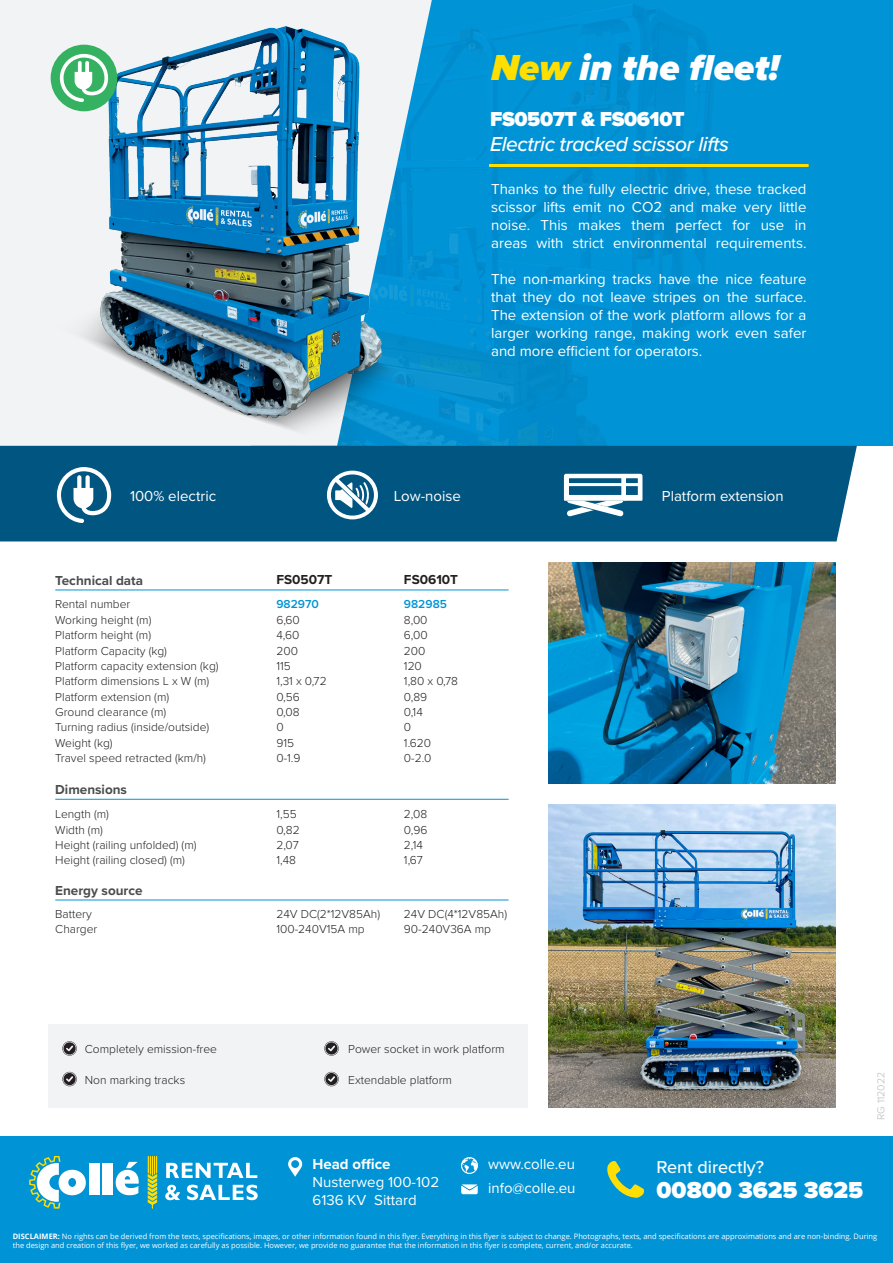
<style>
.page{position:relative;width:893px;height:1263px;background:#fff}
.page>*{position:absolute;margin:0;border:0;box-sizing:border-box;transform-origin:0 0}
.t1{font:italic 900 37.5px "Proxima Nova";color:#fff}
.t2{font:900 24px "Proxima Nova";color:#fff}
.t3{font:italic 500 21px "Proxima Nova";letter-spacing:-.02em;color:#fff}
.t4{font:900 21px "Proxima Nova";letter-spacing:-.02em;color:#fff}
.t5{font:500 18px "Proxima Nova";color:#fff}
.t6{font:15px/18px "Proxima Nova";color:#fff;text-align:justify}
.t7{font:700 15px "Proxima Nova";color:#fff}
.t8{font:700 13.5px "Proxima Nova";color:#4b4c4d}
.t9{font:700 13.5px "Proxima Nova";color:#231f20}
.t10{font:300 12px "Proxima Nova";color:#231f20}
.t11{font:600 12px "Proxima Nova";color:#0093d6}
.t12{font:300 10.5px "Proxima Nova";color:#b8b9bc}
.t13{font:7.5px/9px "Open Sans";color:#fff}
.s1{color:#ffdf01}
.s2{font-weight:700}
</style>
<div class="page">
<img style="left:549px;top:563px;width:287px;height:220px">
<img style="left:549px;top:805px;width:287px;height:302px">
<div style="left:251px;top:0;width:642px;height:446px;background:#0093d6"></div>
<div style="left:0;top:0;width:432px;height:446px;background:#f2f3f4"></div>
<div style="left:0;top:1136px;width:893px;height:127px;background:#0093d6"></div>
<hr style="left:489px;top:164px;width:320px;height:3px;background:#ffdf01">
<svg style="left:288px;top:1157px;width:14px;height:20px"></svg>
<svg style="left:461px;top:1184px;width:17px;height:10px"></svg>
<svg style="left:461px;top:1157px;width:17px;height:17px"></svg>
<img style="left:24px;top:0;width:506px;height:441px">
<div style="left:51px;top:45px;width:66px;height:66px;background:#35b162;border-radius:50%"></div>
<svg style="left:59px;top:53px;width:49px;height:49px"></svg>
<svg style="left:166px;top:1163px;width:91px;height:15px"></svg>
<svg style="left:165px;top:1185px;width:15px;height:15px"></svg>
<svg style="left:187px;top:1184px;width:71px;height:16px"></svg>
<svg style="left:116px;top:1162px;width:23px;height:33px"></svg>
<svg style="left:29px;top:1156px;width:57px;height:52px"></svg>
<div style="left:89px;top:1163px;width:10px;height:32px;background:#fff"></div>
<div style="left:102px;top:1163px;width:11px;height:32px;background:#fff"></div>
<svg style="left:148px;top:1156px;width:9px;height:52px"></svg>
<div style="left:0;top:446px;width:857px;height:95px;background:#005681"></div>
<svg style="left:56px;top:466px;width:55px;height:57px"></svg>
<svg style="left:564px;top:474px;width:78px;height:43px"></svg>
<svg style="left:327px;top:471px;width:51px;height:48px"></svg>
<svg style="left:607px;top:1161px;width:37px;height:37px"></svg>
<hr style="left:55px;top:590px;width:454px;height:1px;background:#0093d6">
<hr style="left:55px;top:799px;width:454px;height:1px;background:#0093d6">
<hr style="left:55px;top:900px;width:454px;height:1px;background:#0093d6">
<div style="left:48px;top:1024px;width:480px;height:83px;background:#f2f3f4"></div>
<svg style="left:62px;top:1041px;width:15px;height:15px"></svg>
<svg style="left:62px;top:1072px;width:15px;height:14px"></svg>
<svg style="left:324px;top:1041px;width:15px;height:15px"></svg>
<svg style="left:324px;top:1072px;width:15px;height:14px"></svg>
<p class="t1" style="left:491px;top:45px;width:290px"><span class="s1">New</span> in the fleet!</p>
<p class="t4" style="left:490px;top:107px;width:196px">FS0507T &amp; FS0610T</p>
<p class="t3" style="left:490px;top:128px;width:240px">Electric tracked scissor lifts</p>
<p class="t6" style="left:491px;top:180px;width:317px">Thanks to the fully electric drive, these tracked scissor lifts emit no CO2 and make very little noise. This makes them perfect for use in areas with strict environmental requirements.</p>
<p class="t6" style="left:491px;top:270px;width:317px">The non-marking tracks have the nice feature that they do not leave stripes on the surface.<br>The extension of the work platform allows for a larger working range, making work even safer and more efficient for operators.</p>
<p class="t6" style="left:130px;top:486px;width:88px">100% electric</p>
<p class="t6" style="left:394px;top:486px;width:69px">Low-noise</p>
<p class="t6" style="left:662px;top:486px;width:123px">Platform extension</p>
<p class="t9" style="left:276px;top:569px;width:57px">FS0507T</p>
<p class="t9" style="left:404px;top:569px;width:56px">FS0610T</p>
<p class="t8" style="left:55px;top:570px;width:89px">Technical data</p>
<p class="t10" style="left:55px;top:597px;width:77px">Rental number</p>
<p class="t11" style="left:276px;top:597px;width:44px">982970</p>
<p class="t11" style="left:404px;top:597px;width:45px">982985</p>
<p class="t10" style="left:55px;top:613px;width:98px">Working height (m)</p>
<p class="t10" style="left:276px;top:613px;width:25px">6,60</p>
<p class="t10" style="left:404px;top:613px;width:25px">8,00</p>
<p class="t10" style="left:55px;top:628px;width:97px">Platform height (m)</p>
<p class="t10" style="left:276px;top:628px;width:24px">4,60</p>
<p class="t10" style="left:404px;top:628px;width:25px">6,00</p>
<p class="t10" style="left:55px;top:644px;width:113px">Platform Capacity (kg)</p>
<p class="t10" style="left:276px;top:644px;width:23px">200</p>
<p class="t10" style="left:404px;top:644px;width:23px">200</p>
<p class="t10" style="left:55px;top:659px;width:165px">Platform capacity extension (kg)</p>
<p class="t10" style="left:276px;top:659px;width:16px">115</p>
<p class="t10" style="left:404px;top:659px;width:19px">120</p>
<p class="t10" style="left:55px;top:674px;width:156px">Platform dimensions L x W (m)</p>
<p class="t10" style="left:276px;top:674px;width:52px">1,31 x 0,72</p>
<p class="t10" style="left:404px;top:674px;width:56px">1,80 x 0,78</p>
<p class="t10" style="left:55px;top:690px;width:115px">Platform extension (m)</p>
<p class="t10" style="left:276px;top:690px;width:25px">0,56</p>
<p class="t10" style="left:404px;top:690px;width:25px">0,89</p>
<p class="t10" style="left:55px;top:705px;width:112px">Ground clearance (m)</p>
<p class="t10" style="left:276px;top:705px;width:25px">0,08</p>
<p class="t10" style="left:404px;top:705px;width:20px">0,14</p>
<p class="t10" style="left:55px;top:720px;width:155px">Turning radius (inside/outside)</p>
<p class="t10" style="left:276px;top:720px;width:9px">0</p>
<p class="t10" style="left:404px;top:720px;width:9px">0</p>
<p class="t10" style="left:55px;top:736px;width:59px">Weight (kg)</p>
<p class="t10" style="left:276px;top:736px;width:19px">915</p>
<p class="t10" style="left:404px;top:736px;width:29px">1.620</p>
<p class="t10" style="left:55px;top:751px;width:152px">Travel speed retracted (km/h)</p>
<p class="t10" style="left:276px;top:751px;width:26px">0-1.9</p>
<p class="t10" style="left:404px;top:751px;width:29px">0-2.0</p>
<p class="t8" style="left:55px;top:779px;width:73px">Dimensions</p>
<p class="t10" style="left:55px;top:807px;width:55px">Length (m)</p>
<p class="t10" style="left:276px;top:807px;width:22px">1,55</p>
<p class="t10" style="left:404px;top:807px;width:25px">2,08</p>
<p class="t10" style="left:55px;top:823px;width:49px">Width (m)</p>
<p class="t10" style="left:276px;top:823px;width:25px">0,82</p>
<p class="t10" style="left:404px;top:823px;width:25px">0,96</p>
<p class="t10" style="left:55px;top:838px;width:143px">Height (railing unfolded) (m)</p>
<p class="t10" style="left:276px;top:838px;width:24px">2,07</p>
<p class="t10" style="left:404px;top:838px;width:20px">2,14</p>
<p class="t10" style="left:55px;top:853px;width:131px">Height (railing closed) (m)</p>
<p class="t10" style="left:276px;top:853px;width:21px">1,48</p>
<p class="t10" style="left:404px;top:853px;width:20px">1,67</p>
<p class="t8" style="left:55px;top:880px;width:89px">Energy source</p>
<p class="t10" style="left:55px;top:907px;width:38px">Battery</p>
<p class="t10" style="left:276px;top:907px;width:105px">24V DC(2*12V85Ah)</p>
<p class="t10" style="left:404px;top:907px;width:105px">24V DC(4*12V85Ah)</p>
<p class="t10" style="left:55px;top:922px;width:44px">Charger</p>
<p class="t10" style="left:276px;top:922px;width:90px">100-240V15A mp</p>
<p class="t10" style="left:404px;top:922px;width:89px">90-240V36A mp</p>
<p class="t10" style="left:85px;top:1042px;width:134px">Completely emission-free</p>
<p class="t10" style="left:85px;top:1073px;width:102px">Non marking tracks</p>
<p class="t10" style="left:348px;top:1042px;width:158px">Power socket in work platform</p>
<p class="t10" style="left:348px;top:1073px;width:105px">Extendable platform</p>
<p class="t12" style="left:875px;top:1120px;width:49px;rotate:-90deg">RG 112022</p>
<p class="t7" style="left:313px;top:1153px;width:80px">Head office</p>
<p class="t6" style="left:313px;top:1172px;width:128px">Nusterweg 100-102</p>
<p class="t6" style="left:313px;top:1190px;width:106px">6136 KV Sittard</p>
<p class="t13" style="left:13px;top:1231px;width:866px"><span class="s2">DISCLAIMER:</span> No rights can be derived from the texts, specifications, images, or other information found in this flyer. Everything in this flyer is subject to change. Photographs, texts, and specifications are approximations and are non-binding. During the design and creation of this flyer, we worked as carefully as possible. However, we provide no guarantee that the information in this flyer is complete, current, and/or accurate.</p>
<p class="t6" style="left:488px;top:1154px;width:88px">www.colle.eu</p>
<p class="t6" style="left:488px;top:1178px;width:89px">info@colle.eu</p>
<p class="t5" style="left:657px;top:1154px;width:109px">Rent directly?</p>
<p class="t2" style="left:657px;top:1176px;width:208px">00800 3625 3625</p>
</div>
